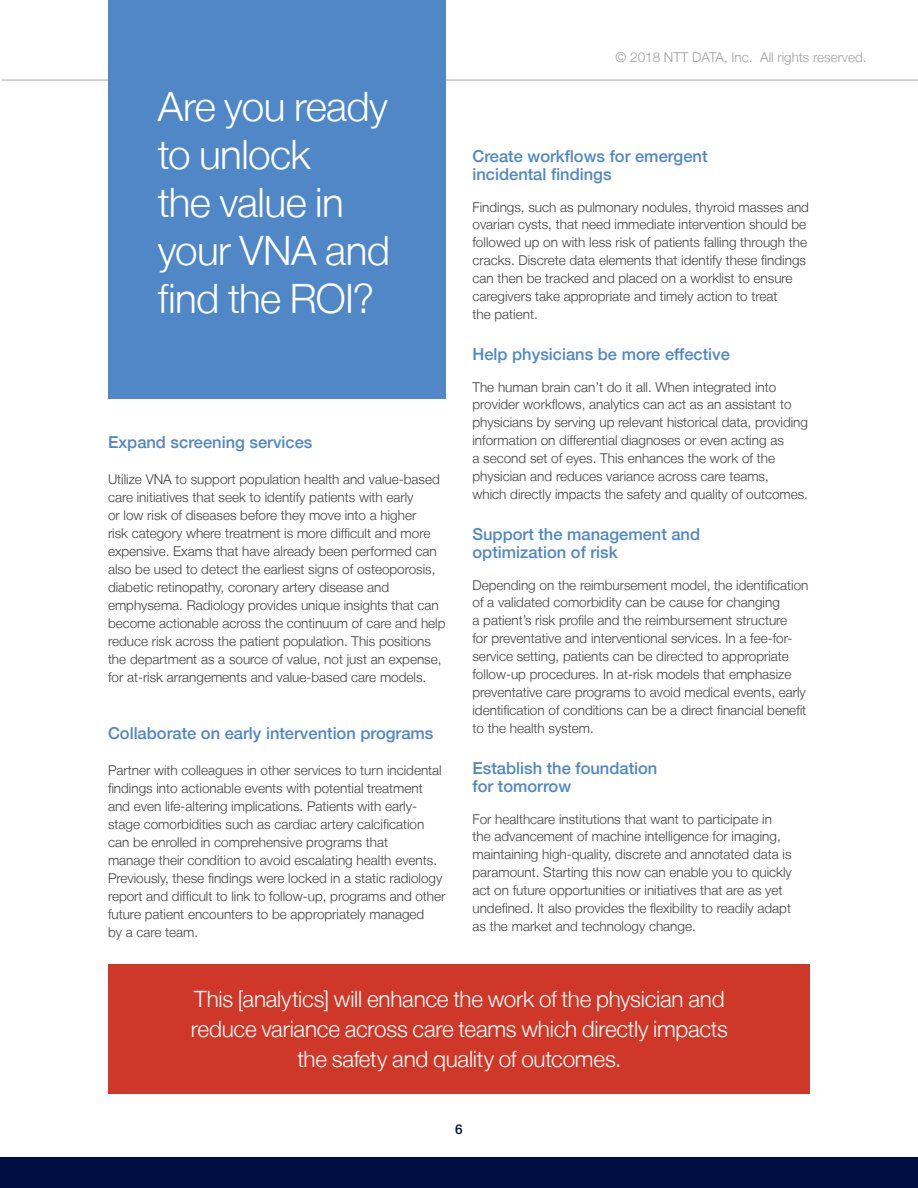
<style>
.page{position:relative;width:918px;height:1188px;background:#fff}
.page>*{position:absolute;margin:0;border:0;box-sizing:border-box;transform-origin:0 0}
.t1{font:300 40.5px/48px "Helvetica Neue LT";letter-spacing:-.015em;color:#fff}
.t2{font:300 22.5px/30px "Helvetica Neue LT";letter-spacing:-.01em;color:#fff;text-align:center}
.t3{font:500 16.5px/18px "Helvetica Neue LT";color:#5087c7}
.t4{font:300 13.5px/18px "Helvetica Neue LT";color:#414042}
.t5{font:300 13.5px "Helvetica Neue LT";color:#9d9fa2}
.t6{font:500 13.5px "Helvetica Neue LT";color:#000d42}
</style>
<div class="page">
<hr style="left:2px;top:79px;width:916px;height:2px;background:#c2c4c6">
<div style="left:108px;top:0;width:338px;height:399px;background:#5087c7"></div>
<div style="left:108px;top:964px;width:702px;height:130px;background:#cf3828"></div>
<div style="left:0;top:1158px;width:918px;height:30px;background:#000d42"></div>
<h1 class="t1" style="left:158px;top:81px;width:234px">Are you ready to unlock<br>the value in your VNA and find the ROI?</h1>
<p class="t3" style="left:108px;top:433px;width:206px">Expand screening services</p>
<p class="t4" style="left:108px;top:470px;width:339px">Utilize VNA to support population health and value-based care initiatives that seek to identify patients with early<br>or low risk of diseases before they move into a higher<br>risk category where treatment is more difficult and more expensive. Exams that have already been performed can also be used to detect the earliest signs of osteoporosis, diabetic retinopathy, coronary artery disease and emphysema. Radiology provides unique insights that can become actionable across the continuum of care and help reduce risk across the patient population. This positions the department as a source of value, not just an expense, for at-risk arrangements and value-based care models.</p>
<p class="t3" style="left:108px;top:724px;width:327px">Collaborate on early intervention programs</p>
<p class="t4" style="left:108px;top:761px;width:339px">Partner with colleagues in other services to turn incidental findings into actionable events with potential treatment and even life-altering implications. Patients with early&shy;stage comorbidities such as cardiac artery calcification can be enrolled in comprehensive programs that<br>manage their condition to avoid escalating health events.<br>Previously, these findings were locked in a static radiology report and difficult to link to follow-up, programs and other future patient encounters to be appropriately managed<br>by a care team.</p>
<p class="t5" style="left:616px;top:49px;width:253px">© 2018 NTT DATA, Inc. All rights reserved.</p>
<p class="t3" style="left:472px;top:147px;width:237px">Create workflows for emergent incidental findings</p>
<p class="t4" style="left:472px;top:197px;width:338px">Findings, such as pulmonary nodules, thyroid masses and ovarian cysts, that need immediate intervention should be followed up on with less risk of patients falling through the cracks. Discrete data elements that identify these findings can then be tracked and placed on a worklist to ensure caregivers take appropriate and timely action to treat<br>the patient.</p>
<p class="t3" style="left:472px;top:345px;width:259px">Help physicians be more effective</p>
<p class="t4" style="left:472px;top:377px;width:337px">The human brain can’t do it all. When integrated into provider workflows, analytics can act as an assistant to physicians by serving up relevant historical data, providing information on differential diagnoses or even acting as<br>a second set of eyes. This enhances the work of the physician and reduces variance across care teams,<br>which directly impacts the safety and quality of outcomes.</p>
<p class="t3" style="left:472px;top:525px;width:229px">Support the management and optimization of risk</p>
<p class="t4" style="left:472px;top:575px;width:338px">Depending on the reimbursement model, the identification of a validated comorbidity can be cause for changing<br>a patient’s risk profile and the reimbursement structure<br>for preventative and interventional services. In a fee-for&shy;service setting, patients can be directed to appropriate follow-up procedures. In at-risk models that emphasize preventative care programs to avoid medical events, early identification of conditions can be a direct financial benefit to the health system.</p>
<p class="t3" style="left:472px;top:759px;width:186px">Establish the foundation for tomorrow</p>
<p class="t4" style="left:472px;top:809px;width:321px">For healthcare institutions that want to participate in the advancement of machine intelligence for imaging, maintaining high-quality, discrete and annotated data is paramount. Starting this now can enable you to quickly act on future opportunities or initiatives that are as yet undefined. It also provides the flexibility to readily adapt as the market and technology change.</p>
<h2 class="t2" style="left:191px;top:983px;width:538px">This [analytics] will enhance the work of the physician and reduce variance across care teams which directly impacts the safety and quality of outcomes.</h2>
<p class="t6" style="left:455px;top:1121px;width:9px">6</p>
</div>
